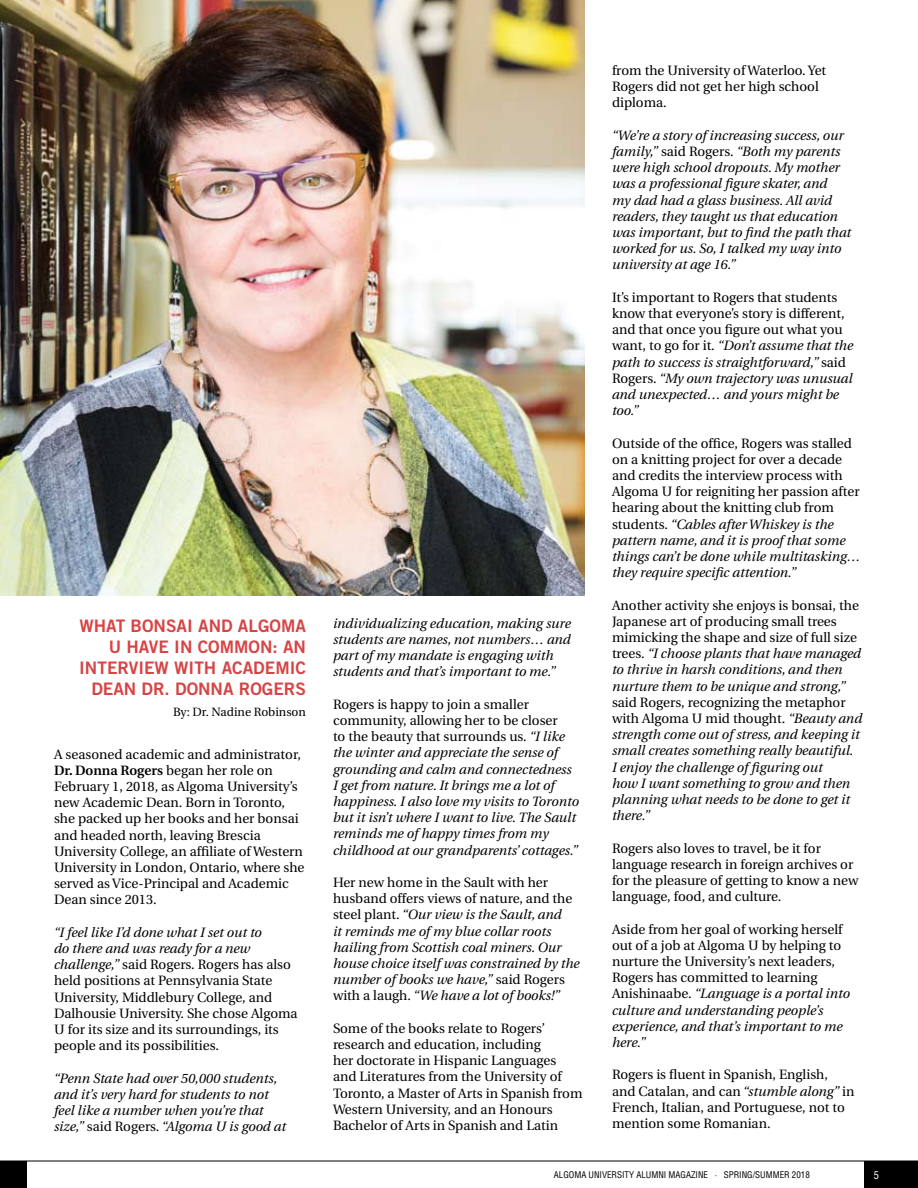
<style>
.page{position:relative;width:918px;height:1188px;background:#fff}
.page>*{position:absolute;margin:0;border:0;box-sizing:border-box;transform-origin:0 0}
.t1{font:17.25px/21px "Trade Gothic Bold Two";color:#d74445;text-align:right}
.t2{font:13.5px/16.2px "Utopia";color:#000}
.t3{font:italic 13.5px/16.2px "Utopia";color:#000}
.t4{font:12px "Utopia";color:#000}
.t5{font:condensed 10.5px "Helvetica";color:#fff}
.t6{font:condensed 9px "Helvetica";color:#000}
.s1{font-weight:600}
.s2{font-style:italic}
.s3{font-style:normal}
</style>
<div class="page">
<div style="left:0;top:1161px;width:27px;height:27px;background:#000"></div>
<div style="left:864px;top:1161px;width:54px;height:27px;background:#000"></div>
<hr style="left:0;top:1161px;width:918px;height:1px;background:#000">
<img style="left:0;top:0;width:585px;height:596px">
<p class="t1" style="left:79px;top:615px;width:228px">WHAT BONSAI AND ALGOMA<br>U HAVE IN COMMON: AN<br>INTERVIEW WITH ACADEMIC<br>DEAN DR. DONNA ROGERS</p>
<p class="t4" style="left:173px;top:705px;width:134px">By: Dr. Nadine Robinson</p>
<p class="t2" style="left:54px;top:746px;width:252px">A seasoned academic and administrator, <span class="s1">Dr. Donna Rogers</span> began her role on February 1, 2018, as Algoma University’s new Academic Dean. Born in Toronto, she packed up her books and her bonsai and headed north, leaving Brescia University College, an affiliate of Western University in London, Ontario, where she served as Vice-Principal and Academic Dean since 2013.</p>
<p class="t2" style="left:54px;top:924px;width:245px"><span class="s2">“I feel like I’d done what I set out to<br>do there and was ready for a new challenge,”</span> said Rogers. Rogers has also held positions at Pennsylvania State University, Middlebury College, and Dalhousie University. She chose Algoma U for its size and its surroundings, its people and its possibilities.</p>
<p class="t3" style="left:54px;top:1070px;width:234px">“Penn State had over 50,000 students, and it’s very hard for students to not feel like a number when you’re that size,” <span class="s3">said Rogers.</span> “Algoma U is good at</p>
<p class="t3" style="left:333px;top:615px;width:239px">individualizing education, making sure students are names, not numbers… and part of my mandate is engaging with students and that’s important to me.”</p>
<p class="t3" style="left:333px;top:696px;width:247px"><span class="s3">Rogers is happy to join a smaller community, allowing her to be closer<br>to the beauty that surrounds us.</span> “I like the winter and appreciate the sense of grounding and calm and connectedness I get from nature. It brings me a lot of happiness. I also love my visits to Toronto but it isn’t where I want to live. The Sault reminds me of happy times from my childhood at our grandparents’ cottages.”</p>
<p class="t3" style="left:333px;top:875px;width:248px"><span class="s3">Her new home in the Sault with her husband offers views of nature, and the steel plant.</span> “Our view is the Sault, and<br>it reminds me of my blue collar roots hailing from Scottish coal miners. Our house choice itself was constrained by the number of books we have,” <span class="s3">said Rogers with a laugh.</span> “We have a lot of books!”</p>
<p class="t2" style="left:333px;top:1020px;width:251px">Some of the books relate to Rogers’ research and education, including<br>her doctorate in Hispanic Languages and Literatures from the University of Toronto, a Master of Arts in Spanish from Western University, and an Honours Bachelor of Arts in Spanish and Latin</p>
<p class="t2" style="left:612px;top:63px;width:216px">from the University of Waterloo. Yet<br>Rogers did not get her high school diploma.</p>
<p class="t3" style="left:612px;top:127px;width:241px">“We’re a story of increasing success, our family,” <span class="s3">said Rogers.</span> “Both my parents were high school dropouts. My mother was a professional figure skater, and<br>my dad had a glass business. All avid readers, they taught us that education was important, but to find the path that worked for us. So, I talked my way into university at age 16.”</p>
<p class="t2" style="left:612px;top:289px;width:243px">It’s important to Rogers that students know that everyone’s story is different, and that once you figure out what you want, to go for it. <span class="s2">“Don’t assume that the path to success is straightforward,”</span> said Rogers. <span class="s2">“My own trajectory was unusual and unexpected… and yours might be too.”</span></p>
<p class="t2" style="left:612px;top:435px;width:250px">Outside of the office, Rogers was stalled on a knitting project for over a decade and credits the interview process with Algoma U for reigniting her passion after hearing about the knitting club from students. <span class="s2">“Cables after Whiskey is the pattern name, and it is proof that some things can’t be done while multitasking… they require specific attention.”</span></p>
<p class="t2" style="left:612px;top:597px;width:251px">Another activity she enjoys is bonsai, the Japanese art of producing small trees mimicking the shape and size of full size trees. <span class="s2">“I choose plants that have managed to thrive in harsh conditions, and then nurture them to be unique and strong,”</span></p>
<p class="t3" style="left:612px;top:694px;width:252px"><span class="s3">said Rogers, recognizing the metaphor with Algoma U mid thought.</span> “Beauty and strength come out of stress, and keeping it small creates something really beautiful.<br>I enjoy the challenge of figuring out<br>how I want something to grow and then planning what needs to be done to get it there.”</p>
<p class="t2" style="left:612px;top:840px;width:248px">Rogers also loves to travel, be it for language research in foreign archives or for the pleasure of getting to know a new language, food, and culture.</p>
<p class="t2" style="left:612px;top:921px;width:240px">Aside from her goal of working herself out of a job at Algoma U by helping to nurture the University’s next leaders, Rogers has committed to learning Anishinaabe. <span class="s2">“Language is a portal into culture and understanding people’s experience, and that’s important to me here.”</span></p>
<p class="t2" style="left:612px;top:1067px;width:244px">Rogers is fluent in Spanish, English, and Catalan, and can <span class="s2">“stumble along”</span> in French, Italian, and Portuguese, not to mention some Romanian.</p>
<p class="t6" style="left:554px;top:1169px;width:258px">ALGOMA UNIVERSITY ALUMNI MAGAZINE · SPRING/SUMMER 2018</p>
<p class="t5" style="left:874px;top:1169px;width:7px">5</p>
</div>
